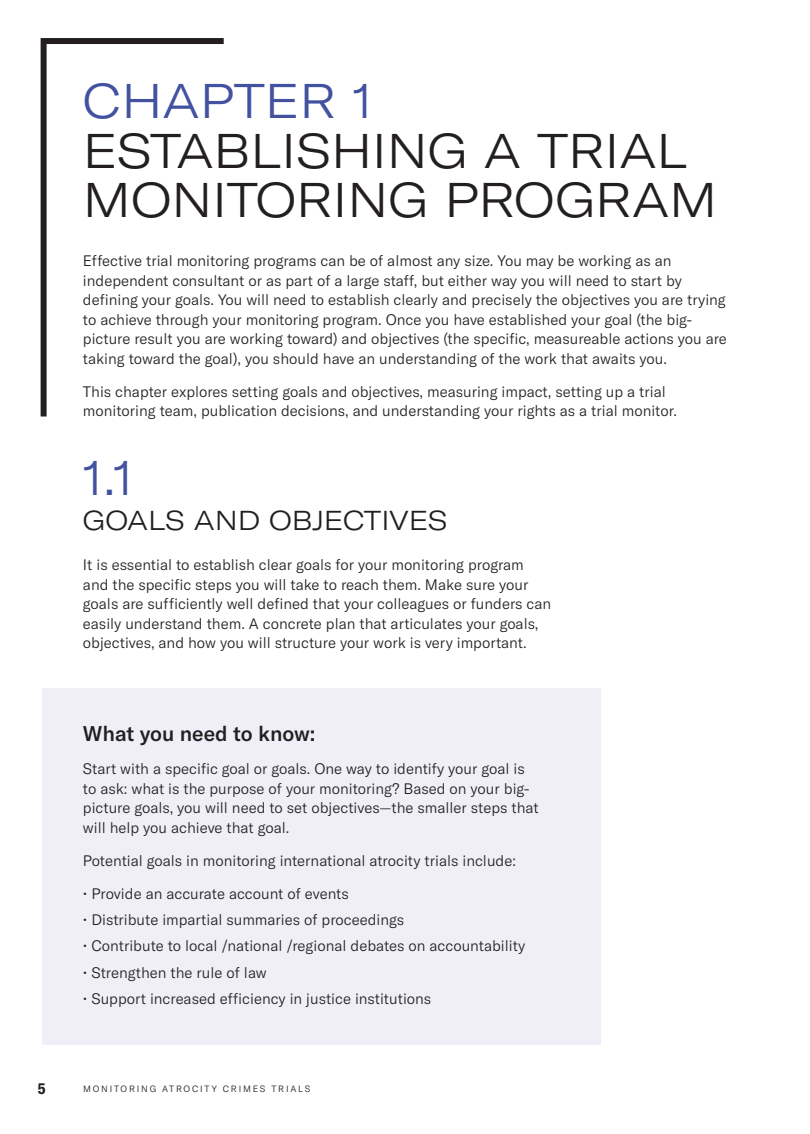
<style>
.page{position:relative;width:810px;height:1134px;background:#fff}
.page>*{position:absolute;margin:0;border:0;box-sizing:border-box;transform-origin:0 0}
.t1{font:300 expanded 48px/49.5px "GT America";color:#231f20}
.t2{font:300 expanded 48px "GT America";color:#4252a0}
.t3{font:300 expanded 27px "GT America";color:#231f20}
.t4{font:500 21px "GT America";color:#231f20}
.t5{font:300 15px/19.5px "GT America";color:#231f20}
.t6{font:700 condensed 15px "GT America";color:#231f20}
.t7{font:300 9px "GT America";letter-spacing:.2em;color:#231f20}
</style>
<div class="page">
<div style="left:42px;top:688px;width:558px;height:357px;background:#f0eff8"></div>
<svg style="left:40px;top:38px;width:184px;height:379px"></svg>
<h1 class="t2" style="left:83px;top:73px;width:291px">CHAPTER 1</h1>
<h1 class="t1" style="left:83px;top:126px;width:636px">ESTABLISHING A TRIAL<br>MONITORING PROGRAM</h1>
<p class="t5" style="left:83px;top:251px;width:646px">Effective trial monitoring programs can be of almost any size. You may be working as an independent consultant or as part of a large staff, but either way you will need to start by defining your goals. You will need to establish clearly and precisely the objectives you are trying to achieve through your monitoring program. Once you have established your goal (the big&shy;picture result you are working toward) and objectives (the specific, measureable actions you are taking toward the goal), you should have an understanding of the work that awaits you.</p>
<p class="t5" style="left:83px;top:381px;width:596px">This chapter explores setting goals and objectives, measuring impact, setting up a trial monitoring team, publication decisions, and understanding your rights as a trial monitor.</p>
<h1 class="t2" style="left:83px;top:450px;width:52px">1.1</h1>
<h2 class="t3" style="left:83px;top:505px;width:366px">GOALS AND OBJECTIVES</h2>
<p class="t5" style="left:83px;top:555px;width:470px">It is essential to establish clear goals for your monitoring program and the specific steps you will take to reach them. Make sure your goals are sufficiently well defined that your colleagues or funders can easily understand them. A concrete plan that articulates your goals, objectives, and how you will structure your work is very important.</p>
<h3 class="t4" style="left:83px;top:721px;width:234px">What you need to know:</h3>
<p class="t5" style="left:83px;top:759px;width:457px">Start with a specific goal or goals. One way to identify your goal is to ask: what is the purpose of your monitoring? Based on your big&shy;picture goals, you will need to set objectives—the smaller steps that will help you achieve that goal.</p>
<p class="t5" style="left:83px;top:851px;width:435px">Potential goals in monitoring international atrocity trials include:</p>
<p class="t5" style="left:83px;top:884px;width:267px">• Provide an accurate account of events</p>
<p class="t5" style="left:83px;top:910px;width:323px">• Distribute impartial summaries of proceedings</p>
<p class="t5" style="left:83px;top:936px;width:444px">• Contribute to local /national /regional debates on accountability</p>
<p class="t5" style="left:83px;top:963px;width:185px">• Strengthen the rule of law</p>
<p class="t5" style="left:83px;top:989px;width:350px">• Support increased efficiency in justice institutions</p>
<p class="t6" style="left:38px;top:1079px;width:9px">5</p>
<p class="t7" style="left:83px;top:1084px;width:229px">MONITORING ATROCITY CRIMES TRIALS</p>
</div>
